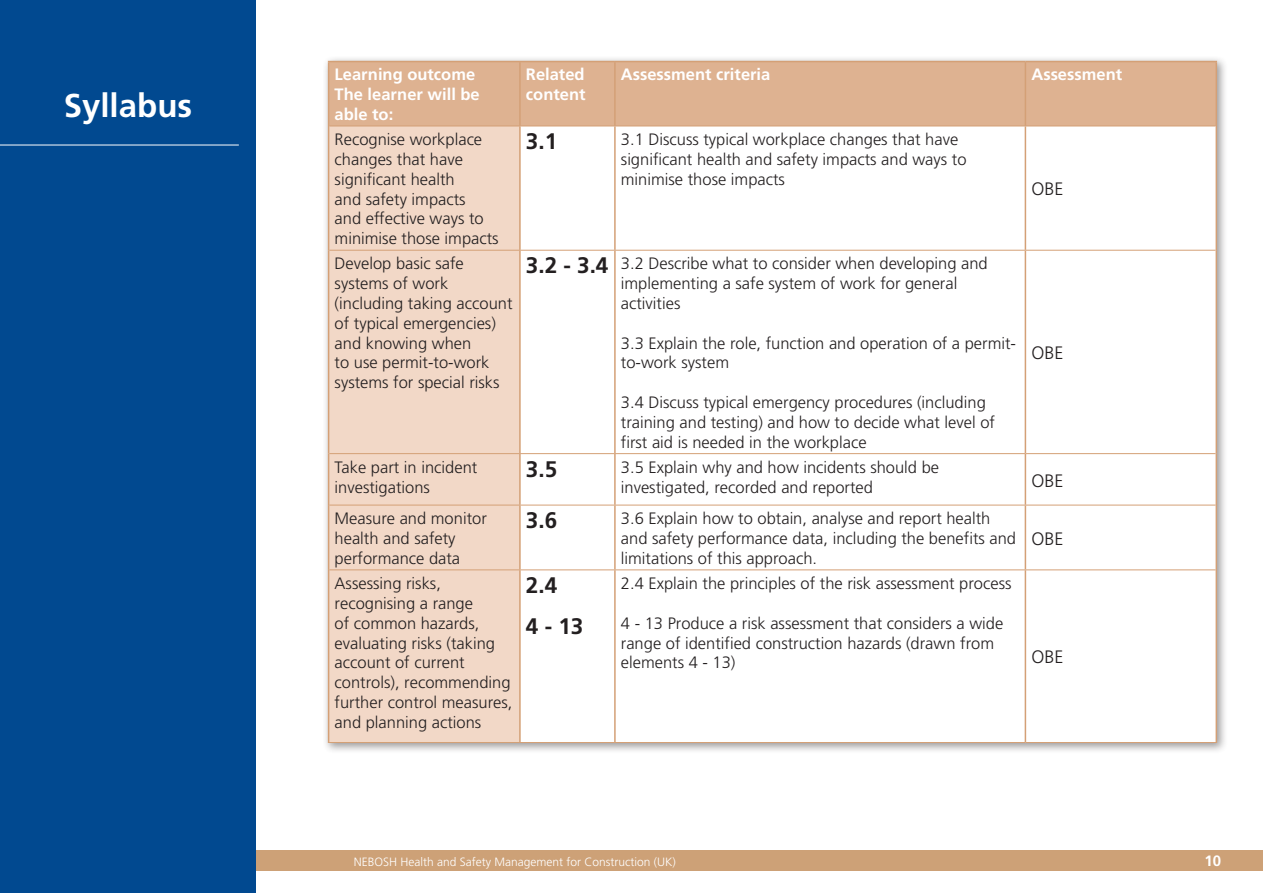
<style>
.page{position:relative;width:1263px;height:893px;background:#fff}
.page>*{position:absolute;margin:0;border:0;box-sizing:border-box;transform-origin:0 0}
.t1{font:700 33px "Frutiger LT Std";color:#fff}
.Large_Body_Text{font:700 22.5px "Frutiger LT Std";color:#231f20}
.t2{font:300 18px "Frutiger";color:#231f20}
.t3{font:300 16.5px/19.8px "Frutiger";color:#231f20}
.t4{font:700 16.5px/19.8px "Frutiger LT Std";color:#fff}
.t5{font:700 15px "Frutiger LT Std";color:#fff}
.t6{font:300 12px "Frutiger";color:#fff}
</style>
<div class="page">
<div style="left:256px;top:850px;width:1007px;height:21px;background:#cda177"></div>
<div style="left:0;top:0;width:256px;height:893px;background:#014990"></div>
<hr style="left:0;top:145px;width:239px;height:1px;background:#fff">
<div style="left:322px;top:56px;width:906px;height:698px;background:#231f20;opacity:.45"></div>
<div style="left:329px;top:62px;width:886px;height:64px;background:#deb291"></div>
<div style="left:329px;top:127px;width:190px;height:615px;background:#f2d8c7"></div>
<svg style="left:521px;top:127px;width:694px;height:615px"></svg>
<hr style="left:328px;top:62px;width:1px;height:64px;background:#d4a076">
<hr style="left:328px;top:61px;width:192px;height:1px;background:#d4a076">
<hr style="left:519px;top:62px;width:2px;height:64px;background:#d4a076">
<hr style="left:520px;top:61px;width:95px;height:1px;background:#d4a076">
<hr style="left:614px;top:62px;width:2px;height:64px;background:#d4a076">
<hr style="left:615px;top:61px;width:410px;height:1px;background:#d4a076">
<hr style="left:1025px;top:61px;width:192px;height:1px;background:#d4a076">
<hr style="left:1025px;top:62px;width:1px;height:64px;background:#d4a076">
<hr style="left:1215px;top:62px;width:2px;height:64px;background:#d4a076">
<hr style="left:328px;top:126px;width:1px;height:124px;background:#d4a076">
<hr style="left:328px;top:250px;width:1px;height:204px;background:#d4a076">
<hr style="left:328px;top:454px;width:1px;height:51px;background:#d4a076">
<hr style="left:328px;top:505px;width:1px;height:65px;background:#d4a076">
<hr style="left:328px;top:570px;width:1px;height:172px;background:#d4a076">
<hr style="left:329px;top:126px;width:191px;height:1px;background:#d4a076">
<hr style="left:329px;top:250px;width:191px;height:1px;background:#d4a076">
<hr style="left:329px;top:453px;width:191px;height:1px;background:#d4a076">
<hr style="left:329px;top:505px;width:191px;height:1px;background:#d4a076">
<hr style="left:329px;top:569px;width:191px;height:1px;background:#d4a076">
<hr style="left:328px;top:742px;width:192px;height:1px;background:#d4a076">
<hr style="left:519px;top:126px;width:2px;height:124px;background:#d4a076">
<hr style="left:519px;top:251px;width:2px;height:202px;background:#d4a076">
<hr style="left:519px;top:454px;width:2px;height:51px;background:#d4a076">
<hr style="left:519px;top:505px;width:2px;height:64px;background:#d4a076">
<hr style="left:519px;top:570px;width:2px;height:172px;background:#d4a076">
<hr style="left:520px;top:126px;width:95px;height:1px;background:#d4a076">
<hr style="left:615px;top:126px;width:410px;height:1px;background:#d4a076">
<hr style="left:1025px;top:126px;width:190px;height:1px;background:#d4a076">
<hr style="left:614px;top:126px;width:2px;height:124px;background:#d4a076">
<hr style="left:1025px;top:126px;width:1px;height:124px;background:#d4a076">
<hr style="left:1215px;top:126px;width:2px;height:124px;background:#d4a076">
<hr style="left:614px;top:251px;width:2px;height:202px;background:#d4a076">
<hr style="left:1025px;top:251px;width:1px;height:202px;background:#d4a076">
<hr style="left:1215px;top:250px;width:2px;height:204px;background:#d4a076">
<hr style="left:614px;top:454px;width:2px;height:51px;background:#d4a076">
<hr style="left:1025px;top:454px;width:1px;height:51px;background:#d4a076">
<hr style="left:1215px;top:454px;width:2px;height:51px;background:#d4a076">
<hr style="left:614px;top:505px;width:2px;height:64px;background:#d4a076">
<hr style="left:1025px;top:505px;width:1px;height:64px;background:#d4a076">
<hr style="left:1215px;top:505px;width:2px;height:65px;background:#d4a076">
<hr style="left:614px;top:570px;width:2px;height:172px;background:#d4a076">
<hr style="left:1025px;top:570px;width:1px;height:172px;background:#d4a076">
<hr style="left:1215px;top:570px;width:2px;height:172px;background:#d4a076">
<hr style="left:520px;top:250px;width:95px;height:1px;background:#d4a076">
<hr style="left:615px;top:250px;width:410px;height:1px;background:#d4a076">
<hr style="left:1025px;top:250px;width:190px;height:1px;background:#d4a076">
<hr style="left:520px;top:453px;width:95px;height:1px;background:#d4a076">
<hr style="left:615px;top:453px;width:410px;height:1px;background:#d4a076">
<hr style="left:1025px;top:453px;width:190px;height:1px;background:#d4a076">
<hr style="left:520px;top:505px;width:95px;height:1px;background:#d4a076">
<hr style="left:615px;top:505px;width:410px;height:1px;background:#d4a076">
<hr style="left:1025px;top:505px;width:190px;height:1px;background:#d4a076">
<hr style="left:520px;top:569px;width:95px;height:1px;background:#d4a076">
<hr style="left:615px;top:569px;width:410px;height:1px;background:#d4a076">
<hr style="left:1025px;top:569px;width:190px;height:1px;background:#d4a076">
<hr style="left:520px;top:742px;width:95px;height:1px;background:#d4a076">
<hr style="left:615px;top:742px;width:410px;height:1px;background:#d4a076">
<hr style="left:1025px;top:742px;width:192px;height:1px;background:#d4a076">
<p class="t1" style="left:64px;top:86px;width:130px">Syllabus</p>
<p class="t4" style="left:335px;top:64px;width:147px">Learning outcome<br>The learner will be able to:</p>
<p class="t4" style="left:526px;top:64px;width:61px">Related content</p>
<p class="t4" style="left:621px;top:64px;width:151px">Assessment criteria</p>
<p class="t4" style="left:1031px;top:64px;width:92px">Assessment</p>
<p class="t3" style="left:335px;top:130px;width:166px">Recognise workplace changes that have significant health<br>and safety impacts<br>and effective ways to minimise those impacts</p>
<p class="Large_Body_Text" style="left:526px;top:128px;width:33px">3.1</p>
<p class="t3" style="left:621px;top:130px;width:347px">3.1 Discuss typical workplace changes that have significant health and safety impacts and ways to minimise those impacts</p>
<p class="t2" style="left:1031px;top:179px;width:34px">OBE</p>
<p class="t3" style="left:335px;top:254px;width:179px">Develop basic safe systems of work (including taking account of typical emergencies) and knowing when<br>to use permit-to-work systems for special risks</p>
<p class="Large_Body_Text" style="left:526px;top:252px;width:84px">3.2 - 3.4</p>
<p class="t3" style="left:621px;top:254px;width:368px">3.2 Describe what to consider when developing and implementing a safe system of work for general activities</p>
<p class="t3" style="left:621px;top:333px;width:397px">3.3 Explain the role, function and operation of a permit&shy;to-work system</p>
<p class="t3" style="left:621px;top:392px;width:376px">3.4 Discuss typical emergency procedures (including training and testing) and how to decide what level of first aid is needed in the workplace</p>
<p class="t3" style="left:335px;top:457px;width:144px">Take part in incident investigations</p>
<p class="Large_Body_Text" style="left:526px;top:455px;width:33px">3.5</p>
<p class="t3" style="left:621px;top:457px;width:320px">3.5 Explain why and how incidents should be investigated, recorded and reported</p>
<p class="t3" style="left:335px;top:509px;width:154px">Measure and monitor health and safety performance data</p>
<p class="Large_Body_Text" style="left:526px;top:507px;width:33px">3.6</p>
<p class="t3" style="left:621px;top:509px;width:397px">3.6 Explain how to obtain, analyse and report health and safety performance data, including the benefits and limitations of this approach.</p>
<p class="t3" style="left:335px;top:573px;width:179px">Assessing risks, recognising a range<br>of common hazards, evaluating risks (taking account of current controls), recommending further control measures, and planning actions</p>
<p class="Large_Body_Text" style="left:526px;top:572px;width:33px">2.4</p>
<p class="Large_Body_Text" style="left:526px;top:613px;width:59px">4 - 13</p>
<p class="t3" style="left:621px;top:573px;width:392px">2.4 Explain the principles of the risk assessment process</p>
<p class="t3" style="left:621px;top:613px;width:384px">4 - 13 Produce a risk assessment that considers a wide range of identified construction hazards (drawn from elements 4 - 13)</p>
<p class="t2" style="left:1031px;top:343px;width:34px">OBE</p>
<p class="t2" style="left:1031px;top:470px;width:34px">OBE</p>
<p class="t2" style="left:1031px;top:528px;width:34px">OBE</p>
<p class="t2" style="left:1031px;top:647px;width:34px">OBE</p>
<p class="t6" style="left:354px;top:855px;width:324px">NEBOSH Health and Safety Management for Construction (UK)</p>
<p class="t5" style="left:1204px;top:852px;width:18px">10</p>
</div>
